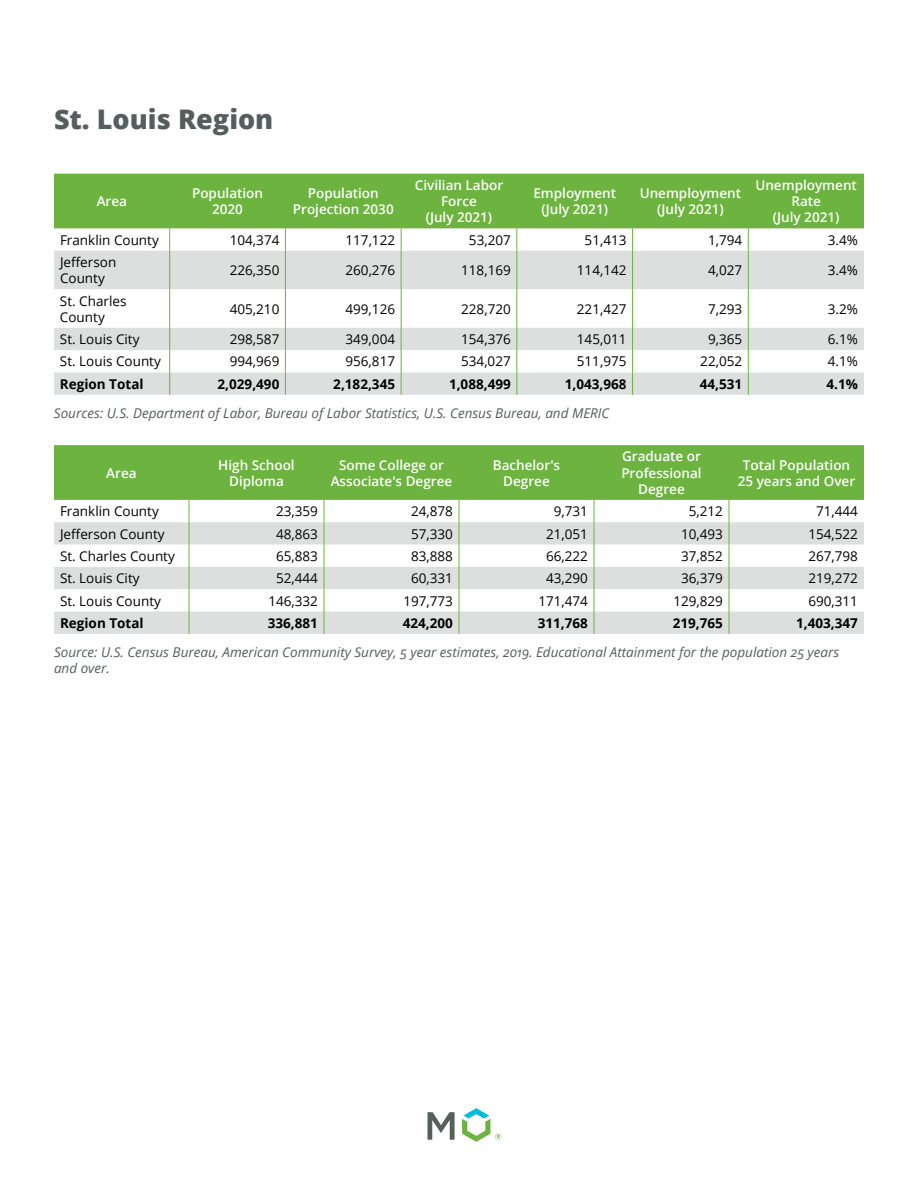
<style>
.page{position:relative;width:918px;height:1188px;background:#fff}
.page>*{position:absolute;margin:0;border:0;box-sizing:border-box;transform-origin:0 0}
.t1{font:800 27px "Open Sans";color:#565e5d}
.t2{font:13.5px/16.2px "Open Sans";color:#000}
.t3{font:600 13.5px/16.2px "Open Sans";color:#fff;text-align:center}
.t4{font:italic 13.5px/16.2px "Open Sans";color:#565e5d}
.t5{font:700 13.5px "Open Sans";color:#000}
</style>
<div class="page">
<svg style="left:428px;top:1112px;width:27px;height:28px"></svg>
<svg style="left:462px;top:1108px;width:39px;height:34px"></svg>
<div style="left:54px;top:174px;width:810px;height:54px;background:#6cb33f"></div>
<svg style="left:54px;top:251px;width:810px;height:144px;fill:#dddfdf"></svg>
<svg style="left:169px;top:228px;width:1px;height:23px"></svg>
<svg style="left:285px;top:228px;width:1px;height:23px"></svg>
<svg style="left:401px;top:228px;width:1px;height:23px"></svg>
<svg style="left:516px;top:228px;width:1px;height:23px"></svg>
<svg style="left:632px;top:228px;width:1px;height:23px"></svg>
<svg style="left:748px;top:228px;width:1px;height:23px"></svg>
<hr style="left:169px;top:251px;width:1px;height:38px;background:#6cb33f">
<hr style="left:285px;top:251px;width:1px;height:38px;background:#6cb33f">
<hr style="left:401px;top:251px;width:1px;height:38px;background:#6cb33f">
<hr style="left:516px;top:251px;width:1px;height:38px;background:#6cb33f">
<hr style="left:632px;top:251px;width:1px;height:38px;background:#6cb33f">
<hr style="left:748px;top:251px;width:1px;height:38px;background:#6cb33f">
<hr style="left:169px;top:289px;width:1px;height:39px;background:#6cb33f">
<hr style="left:285px;top:289px;width:1px;height:39px;background:#6cb33f">
<hr style="left:401px;top:289px;width:1px;height:39px;background:#6cb33f">
<hr style="left:516px;top:289px;width:1px;height:39px;background:#6cb33f">
<hr style="left:632px;top:289px;width:1px;height:39px;background:#6cb33f">
<hr style="left:748px;top:289px;width:1px;height:39px;background:#6cb33f">
<svg style="left:169px;top:328px;width:1px;height:67px"></svg>
<svg style="left:285px;top:328px;width:1px;height:67px"></svg>
<svg style="left:401px;top:328px;width:1px;height:67px"></svg>
<svg style="left:516px;top:328px;width:1px;height:67px"></svg>
<svg style="left:632px;top:328px;width:1px;height:67px"></svg>
<svg style="left:748px;top:328px;width:1px;height:67px"></svg>
<div style="left:54px;top:445px;width:810px;height:55px;background:#6cb33f"></div>
<svg style="left:54px;top:522px;width:810px;height:112px;fill:#dddfdf"></svg>
<svg style="left:189px;top:500px;width:1px;height:134px"></svg>
<svg style="left:324px;top:500px;width:1px;height:134px"></svg>
<svg style="left:459px;top:500px;width:1px;height:134px"></svg>
<svg style="left:594px;top:500px;width:1px;height:134px"></svg>
<svg style="left:729px;top:500px;width:1px;height:134px"></svg>
<h1 class="t1" style="left:54px;top:98px;width:221px">St. Louis Region</h1>
<p class="t3" style="left:97px;top:193px;width:32px">Area</p>
<p class="t3" style="left:192px;top:185px;width:73px">Population<br>2020</p>
<p class="t3" style="left:293px;top:185px;width:102px">Population<br>Projection 2030</p>
<p class="t3" style="left:415px;top:177px;width:90px">Civilian Labor<br>Force<br>(July 2021)</p>
<p class="t3" style="left:533px;top:185px;width:84px">Employment (July 2021)</p>
<p class="t3" style="left:640px;top:185px;width:103px">Unemployment (July 2021)</p>
<p class="t3" style="left:755px;top:177px;width:103px">Unemployment<br>Rate<br>(July 2021)</p>
<p class="t2" style="left:60px;top:231px;width:100px">Franklin County</p>
<p class="t2" style="left:230px;top:231px;width:51px">104,374</p>
<p class="t2" style="left:346px;top:231px;width:51px">117,122</p>
<p class="t2" style="left:469px;top:231px;width:43px">53,207</p>
<p class="t2" style="left:585px;top:231px;width:43px">51,413</p>
<p class="t2" style="left:708px;top:231px;width:36px">1,794</p>
<p class="t2" style="left:828px;top:231px;width:32px">3.4%</p>
<p class="t2" style="left:60px;top:254px;width:58px">Jefferson<br>County</p>
<p class="t2" style="left:230px;top:262px;width:51px">226,350</p>
<p class="t2" style="left:346px;top:262px;width:51px">260,276</p>
<p class="t2" style="left:461px;top:262px;width:51px">118,169</p>
<p class="t2" style="left:577px;top:262px;width:51px">114,142</p>
<p class="t2" style="left:708px;top:262px;width:36px">4,027</p>
<p class="t2" style="left:828px;top:262px;width:32px">3.4%</p>
<p class="t2" style="left:60px;top:292px;width:68px">St. Charles<br>County</p>
<p class="t2" style="left:230px;top:300px;width:51px">405,210</p>
<p class="t2" style="left:345px;top:300px;width:51px">499,126</p>
<p class="t2" style="left:461px;top:300px;width:51px">228,720</p>
<p class="t2" style="left:577px;top:300px;width:51px">221,427</p>
<p class="t2" style="left:708px;top:300px;width:36px">7,293</p>
<p class="t2" style="left:828px;top:300px;width:32px">3.2%</p>
<p class="t2" style="left:60px;top:331px;width:81px">St. Louis City</p>
<p class="t2" style="left:230px;top:331px;width:51px">298,587</p>
<p class="t2" style="left:345px;top:331px;width:51px">349,004</p>
<p class="t2" style="left:461px;top:331px;width:51px">154,376</p>
<p class="t2" style="left:577px;top:331px;width:51px">145,011</p>
<p class="t2" style="left:708px;top:331px;width:36px">9,365</p>
<p class="t2" style="left:828px;top:331px;width:32px">6.1%</p>
<p class="t2" style="left:60px;top:353px;width:102px">St. Louis County</p>
<p class="t2" style="left:230px;top:353px;width:51px">994,969</p>
<p class="t2" style="left:345px;top:353px;width:51px">956,817</p>
<p class="t2" style="left:461px;top:353px;width:51px">534,027</p>
<p class="t2" style="left:577px;top:353px;width:51px">511,975</p>
<p class="t2" style="left:700px;top:353px;width:43px">22,052</p>
<p class="t2" style="left:828px;top:353px;width:32px">4.1%</p>
<p class="t5" style="left:60px;top:374px;width:85px">Region Total</p>
<p class="t5" style="left:218px;top:374px;width:63px">2,029,490</p>
<p class="t5" style="left:333px;top:374px;width:63px">2,182,345</p>
<p class="t5" style="left:449px;top:374px;width:63px">1,088,499</p>
<p class="t5" style="left:565px;top:374px;width:63px">1,043,968</p>
<p class="t5" style="left:700px;top:374px;width:44px">44,531</p>
<p class="t5" style="left:827px;top:374px;width:33px">4.1%</p>
<p class="t4" style="left:54px;top:405px;width:557px">Sources: U.S. Department of Labor, Bureau of Labor Statistics, U.S. Census Bureau, and MERIC</p>
<p class="t3" style="left:106px;top:464px;width:32px">Area</p>
<p class="t3" style="left:218px;top:456px;width:78px">High School<br>Diploma</p>
<p class="t3" style="left:331px;top:456px;width:123px">Some College or<br>Associate's Degree</p>
<p class="t3" style="left:493px;top:456px;width:69px">Bachelor's<br>Degree</p>
<p class="t3" style="left:621px;top:448px;width:82px">Graduate or<br>Professional<br>Degree</p>
<p class="t3" style="left:738px;top:456px;width:119px">Total Population<br>25 years and Over</p>
<p class="t2" style="left:60px;top:503px;width:100px">Franklin County</p>
<p class="t2" style="left:276px;top:503px;width:43px">23,359</p>
<p class="t2" style="left:411px;top:503px;width:43px">24,878</p>
<p class="t2" style="left:554px;top:503px;width:36px">9,731</p>
<p class="t2" style="left:689px;top:503px;width:36px">5,212</p>
<p class="t2" style="left:816px;top:503px;width:43px">71,444</p>
<p class="t2" style="left:60px;top:525px;width:106px">Jefferson County</p>
<p class="t2" style="left:276px;top:525px;width:43px">48,863</p>
<p class="t2" style="left:411px;top:525px;width:43px">57,330</p>
<p class="t2" style="left:546px;top:525px;width:43px">21,051</p>
<p class="t2" style="left:681px;top:525px;width:43px">10,493</p>
<p class="t2" style="left:808px;top:525px;width:51px">154,522</p>
<p class="t2" style="left:60px;top:548px;width:116px">St. Charles County</p>
<p class="t2" style="left:276px;top:548px;width:43px">65,883</p>
<p class="t2" style="left:411px;top:548px;width:43px">83,888</p>
<p class="t2" style="left:546px;top:548px;width:43px">66,222</p>
<p class="t2" style="left:681px;top:548px;width:43px">37,852</p>
<p class="t2" style="left:808px;top:548px;width:51px">267,798</p>
<p class="t2" style="left:60px;top:570px;width:81px">St. Louis City</p>
<p class="t2" style="left:276px;top:570px;width:43px">52,444</p>
<p class="t2" style="left:411px;top:570px;width:43px">60,331</p>
<p class="t2" style="left:546px;top:570px;width:43px">43,290</p>
<p class="t2" style="left:681px;top:570px;width:43px">36,379</p>
<p class="t2" style="left:808px;top:570px;width:51px">219,272</p>
<p class="t2" style="left:60px;top:592px;width:102px">St. Louis County</p>
<p class="t2" style="left:268px;top:592px;width:51px">146,332</p>
<p class="t2" style="left:403px;top:592px;width:51px">197,773</p>
<p class="t2" style="left:538px;top:592px;width:51px">171,474</p>
<p class="t2" style="left:673px;top:592px;width:51px">129,829</p>
<p class="t2" style="left:808px;top:592px;width:51px">690,311</p>
<p class="t5" style="left:60px;top:613px;width:85px">Region Total</p>
<p class="t5" style="left:268px;top:613px;width:52px">336,881</p>
<p class="t5" style="left:403px;top:613px;width:52px">424,200</p>
<p class="t5" style="left:538px;top:613px;width:52px">311,768</p>
<p class="t5" style="left:673px;top:613px;width:52px">219,765</p>
<p class="t5" style="left:796px;top:613px;width:63px">1,403,347</p>
<p class="t4" style="left:54px;top:644px;width:787px">Source: U.S. Census Bureau, American Community Survey, 5 year estimates, 2019. Educational Attainment for the population 25 years and over.</p>
</div>
